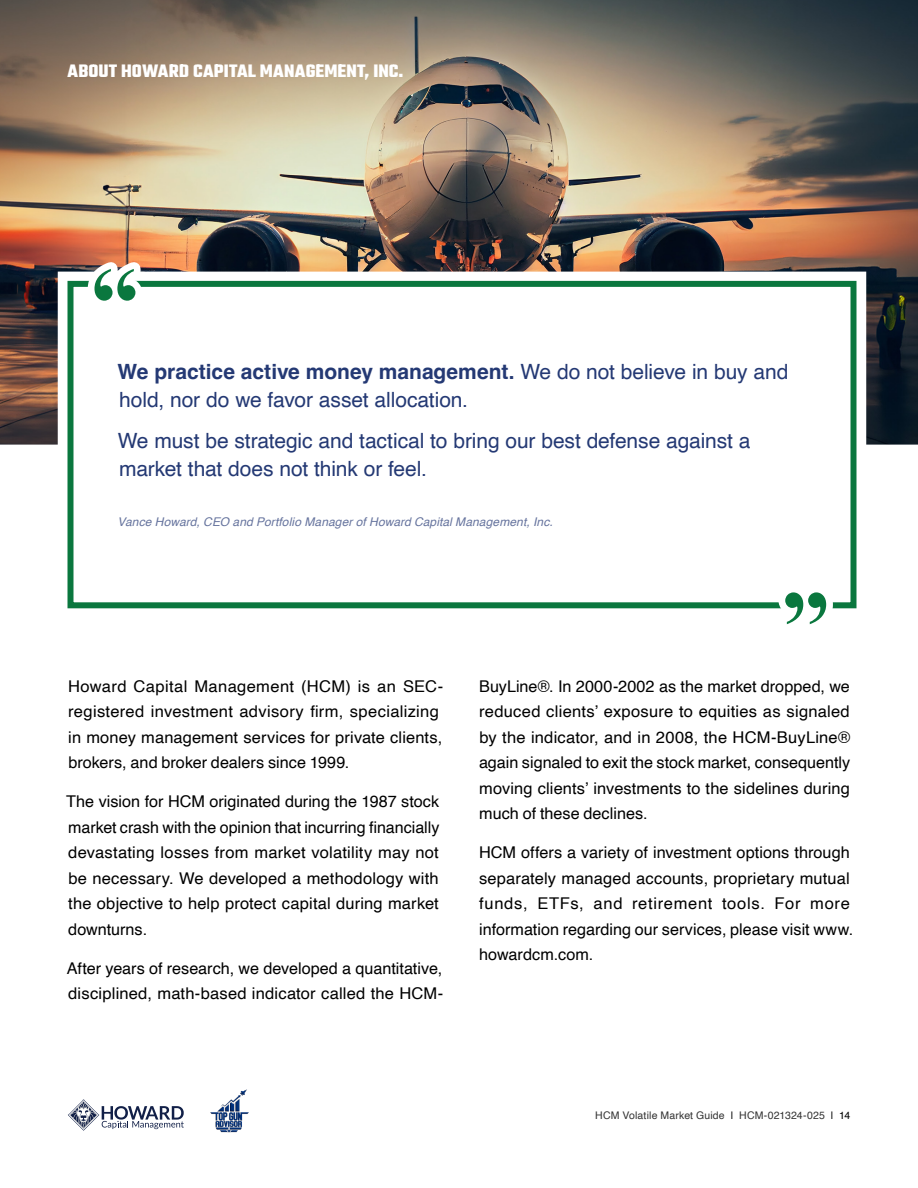
<style>
.page{position:relative;width:918px;height:1188px;background:#fff}
.page>*{position:absolute;margin:0;border:0;box-sizing:border-box;transform-origin:0 0}
.t1{font:21px/28.5px "Helvetica";letter-spacing:-.005em;color:#243974}
.t2{font:300 19.5px "Teko";letter-spacing:.01em;color:#fff}
.t3{font:16.2px/25.5px "Helvetica";letter-spacing:.005em;color:#000}
.t4{font:italic 12px "Helvetica";letter-spacing:.01em;color:#66749e}
.t5{font:10.5px "Helvetica";letter-spacing:.015em;color:#333}
.s1{font-weight:700}
.s2{color:#000}
</style>
<div class="page">
<img style="left:0;top:0;width:918px;height:445px">
<img style="left:210px;top:1089px;width:39px;height:44px">
<div style="left:70px;top:284px;width:784px;height:321px;background:#fff"></div>
<div style="left:68px;top:281px;width:788px;height:327px;border:6px solid #0a773e"></div>
<svg style="left:767px;top:592px;width:74px;height:32px"></svg>
<svg style="left:80px;top:250px;width:74px;height:51px"></svg>
<svg style="left:68px;top:1100px;width:116px;height:31px"></svg>
<p class="t2" style="left:68px;top:61px;width:337px">ABOUT HOWARD CAPITAL MANAGEMENT, INC.</p>
<p class="t1" style="left:118px;top:358px;width:672px"><span class="s1">We practice active money management.</span> We do not believe in buy and hold, nor do we favor asset allocation.</p>
<p class="t1" style="left:118px;top:427px;width:634px">We must be strategic and tactical to bring our best defense against a market that does not think or feel.</p>
<p class="t4" style="left:118px;top:512px;width:437px">Vance Howard, CEO and Portfolio Manager of Howard Capital Management, Inc.</p>
<p class="t3" style="left:68px;top:674px;width:377px">Howard Capital Management (HCM) is an SEC&shy;registered investment advisory firm, specializing in money management services for private clients, brokers, and broker dealers since 1999.</p>
<p class="t3" style="left:66px;top:789px;width:375px;text-align:justify">The vision for HCM originated during the 1987 stock market crash with the opinion that incurring financially devastating losses from market volatility may not be necessary. We developed a methodology with the objective to help protect capital during market downturns.</p>
<p class="t3" style="left:67px;top:956px;width:378px">After years of research, we developed a quantitative, disciplined, math-based indicator called the HCM-</p>
<p class="t3" style="left:479px;top:674px;width:373px;text-align:justify">BuyLine®. In 2000-2002 as the market dropped, we reduced clients’ exposure to equities as signaled by the indicator, and in 2008, the HCM-BuyLine® again signaled to exit the stock market, consequently moving clients’ investments to the sidelines during much of these declines.</p>
<p class="t3" style="left:479px;top:840px;width:376px">HCM offers a variety of investment options through separately managed accounts, proprietary mutual funds, ETFs, and retirement tools. For more information regarding our services, please visit www. howardcm.com.</p>
<p class="t5" style="left:595px;top:1107px;width:257px">HCM Volatile Market Guide <span class="s2">|</span> HCM-021324-025 <span class="s2">| 14</span></p>
</div>
